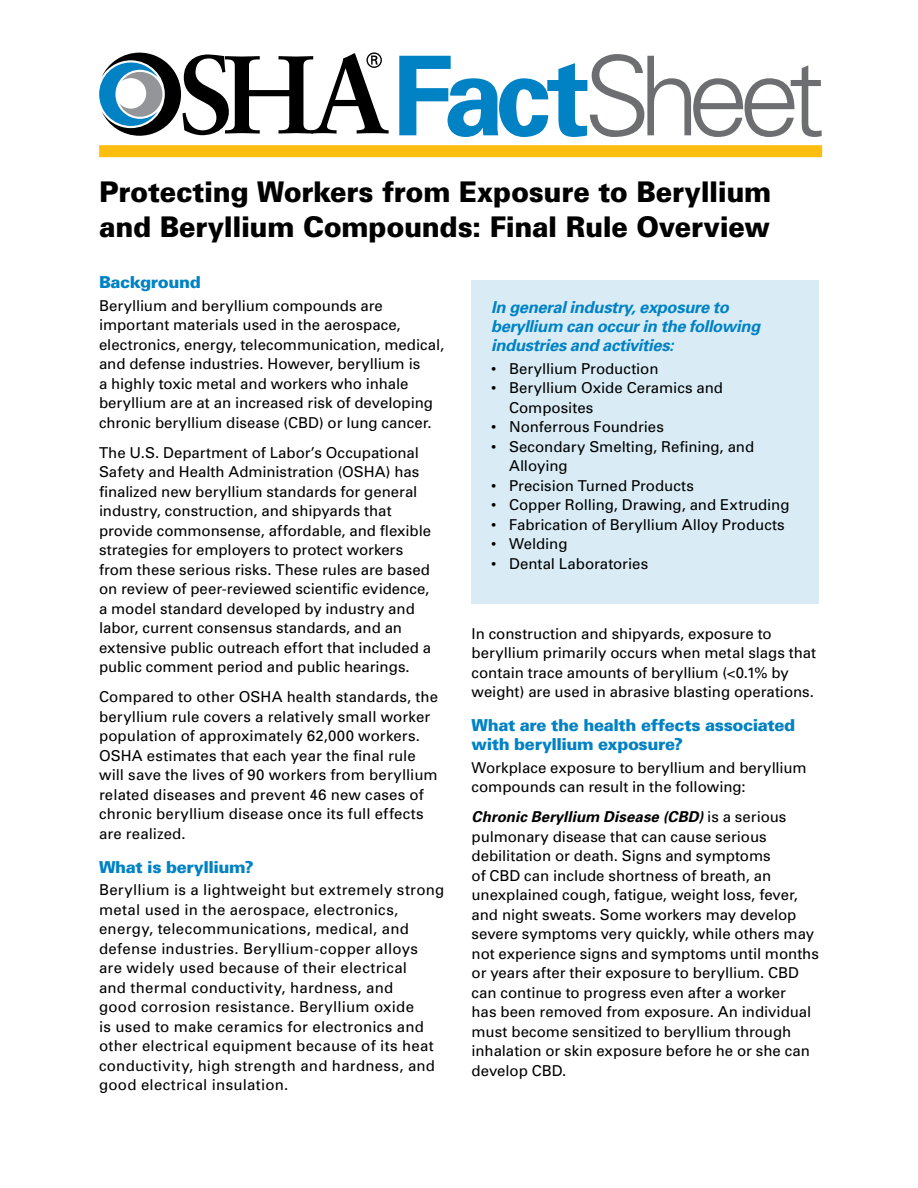
<style>
.page{position:relative;width:918px;height:1188px;background:#fff}
.page>*{position:absolute;margin:0;border:0;box-sizing:border-box;transform-origin:0 0}
.t1{font:300 110.25px "Univers";letter-spacing:-.11em;color:#6d6e71}
.Title_of_FactSheet{font:900 28.5px/34.2px "Univers";letter-spacing:-.01em;color:#000;scale:.95 1}
.Sub-Subhead{font:italic 700 16.5px/19.2px "Univers";letter-spacing:-.02em;color:#0082c4}
.Subhead{font:900 16.5px/19.5px "Univers";letter-spacing:-.025em;color:#0082c4}
.Bodytext{font:15px/19.5px "Univers";color:#000}
.Bodytext-2{font:15px/19.5px "Univers";letter-spacing:.02em;color:#000}
.s1{font-weight:700;color:#0082c4}
.s2{font-weight:700;font-style:italic}
</style>
<div class="page">
<div style="left:99px;top:145px;width:723px;height:12px;background:#febe10"></div>
<svg style="left:99px;top:52px;width:290px;height:84px"></svg>
<div style="left:472px;top:280px;width:347px;height:323px;background:#d9ecf6"></div>
<p class="t1" style="left:392px;top:30px;width:435px"><span class="s1">Fact</span>Sheet</p>
<h1 class="Title_of_FactSheet" style="left:99px;top:174px;width:709px">Protecting Workers from Exposure to Beryllium and Beryllium Compounds: Final Rule Overview</h1>
<h2 class="Subhead" style="left:99px;top:272px;width:103px">Background</h2>
<p class="Bodytext" style="left:99px;top:296px;width:347px">Beryllium and beryllium compounds are important materials used in the aerospace, electronics, energy, telecommunication, medical, and defense industries. However, beryllium is<br>a highly toxic metal and workers who inhale beryllium are at an increased risk of developing chronic beryllium disease (CBD) or lung cancer.</p>
<p class="Bodytext" style="left:99px;top:443px;width:334px">The U.S. Department of Labor’s Occupational Safety and Health Administration (OSHA) has finalized new beryllium standards for general industry, construction, and shipyards that provide commonsense, affordable, and flexible strategies for employers to protect workers from these serious risks. These rules are based on review of peer-reviewed scientific evidence, a model standard developed by industry and labor, current consensus standards, and an extensive public outreach effort that included a public comment period and public hearings.</p>
<p class="Bodytext" style="left:99px;top:687px;width:341px">Compared to other OSHA health standards, the beryllium rule covers a relatively small worker population of approximately 62,000 workers.<br>OSHA estimates that each year the final rule will save the lives of 90 workers from beryllium related diseases and prevent 46 new cases of chronic beryllium disease once its full effects are realized.</p>
<h2 class="Subhead" style="left:99px;top:857px;width:156px">What is beryllium?</h2>
<p class="Bodytext-2" style="left:99px;top:880px;width:347px">Beryllium is a lightweight but extremely strong metal used in the aerospace, electronics, energy, telecommunications, medical, and defense industries. Beryllium-copper alloys are widely used because of their electrical<br>and thermal conductivity, hardness, and<br>good corrosion resistance. Beryllium oxide<br>is used to make ceramics for electronics and other electrical equipment because of its heat conductivity, high strength and hardness, and good electrical insulation.</p>
<h3 class="Sub-Subhead" style="left:491px;top:297px;width:271px">In general industry, exposure to beryllium can occur in the following industries and activities:</h3>
<p class="Bodytext" style="left:491px;top:359px;width:169px">• Beryllium Production</p>
<p class="Bodytext" style="left:509px;top:378px;width:216px;text-indent:-18px">• Beryllium Oxide Ceramics and<br>Composites</p>
<p class="Bodytext" style="left:491px;top:417px;width:174px">• Nonferrous Foundries</p>
<p class="Bodytext" style="left:509px;top:437px;width:247px;text-indent:-18px">• Secondary Smelting, Refining, and<br>Alloying</p>
<p class="Bodytext" style="left:491px;top:476px;width:204px">• Precision Turned Products</p>
<p class="Bodytext" style="left:491px;top:495px;width:300px">• Copper Rolling, Drawing, and Extruding</p>
<p class="Bodytext" style="left:491px;top:515px;width:295px">• Fabrication of Beryllium Alloy Products</p>
<p class="Bodytext" style="left:491px;top:534px;width:78px">• Welding</p>
<p class="Bodytext" style="left:491px;top:554px;width:159px">• Dental Laboratories</p>
<p class="Bodytext" style="left:472px;top:623px;width:346px">In construction and shipyards, exposure to beryllium primarily occurs when metal slags that contain trace amounts of beryllium (&lt;0.1% by weight) are used in abrasive blasting operations.</p>
<h2 class="Subhead" style="left:472px;top:715px;width:325px">What are the health effects associated with beryllium exposure?</h2>
<p class="Bodytext" style="left:472px;top:757px;width:337px">Workplace exposure to beryllium and beryllium compounds can result in the following:</p>
<p class="Bodytext" style="left:472px;top:807px;width:349px"><span class="s2">Chronic Beryllium Disease (CBD)</span> is a serious pulmonary disease that can cause serious debilitation or death. Signs and symptoms<br>of CBD can include shortness of breath, an unexplained cough, fatigue, weight loss, fever, and night sweats. Some workers may develop severe symptoms very quickly, while others may not experience signs and symptoms until months or years after their exposure to beryllium. CBD can continue to progress even after a worker<br>has been removed from exposure. An individual must become sensitized to beryllium through inhalation or skin exposure before he or she can develop CBD.</p>
</div>
